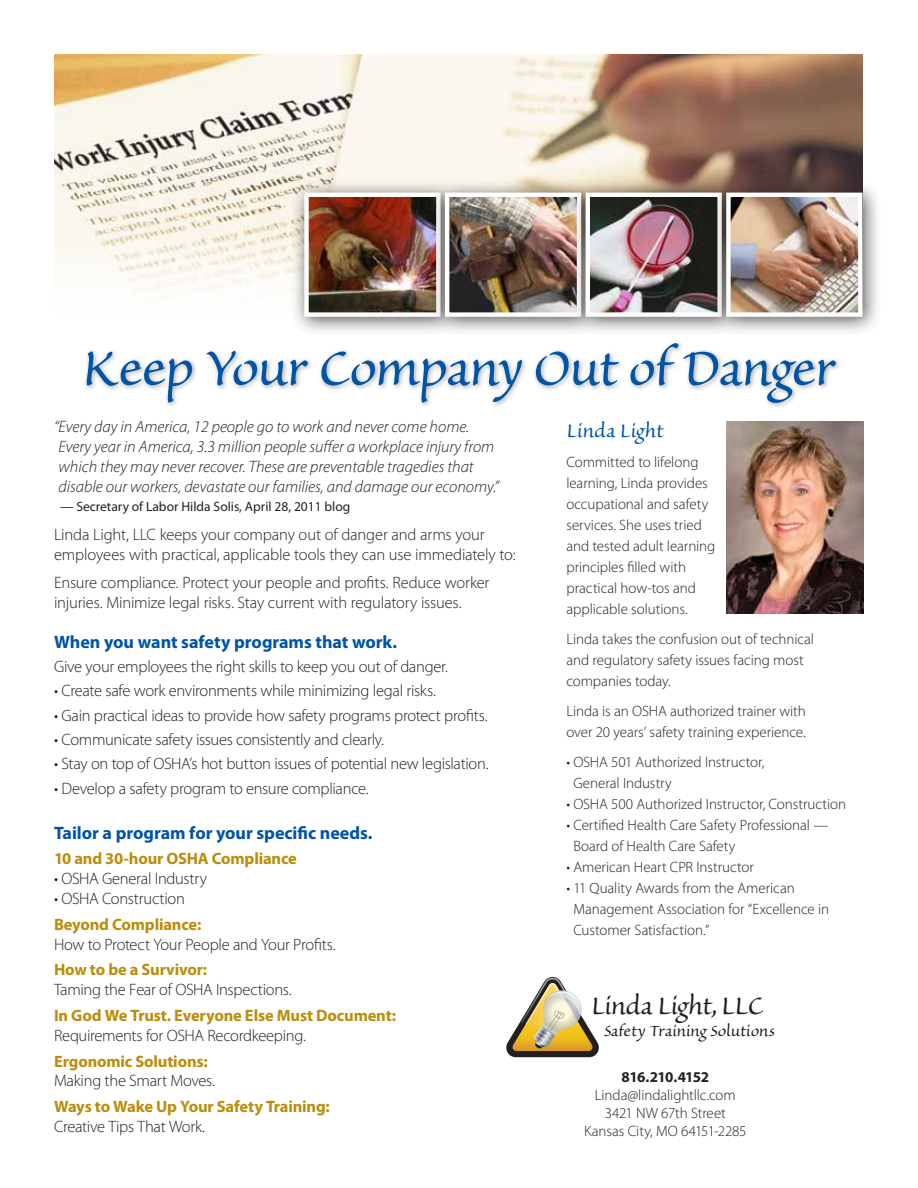
<style>
.page{position:relative;width:918px;height:1188px;background:#fff}
.page>*{position:absolute;margin:0;border:0;box-sizing:border-box;transform-origin:0 0}
.t1{font:63px "Sanvito";letter-spacing:-.015em;color:#0054a4}
.t2{font:31.5px "Sanvito";letter-spacing:-.025em;color:#231f20}
.t3{font:24px "Sanvito";letter-spacing:-.005em;color:#0054a4}
.t4{font:19.5px "Sanvito";color:#231f20}
.t5{font:700 18px "Myriad Pro";letter-spacing:-.005em;color:#0054a4}
.t6{font:300 16.5px/19.8px "Myriad Pro";letter-spacing:-.015em;color:#231f20}
.t7{font:italic 300 16.5px/19.8px "Myriad Pro";color:#231f20}
.t8{font:700 16.5px "Myriad Pro";letter-spacing:-.01em;color:#bb8d0a}
.t9{font:300 15px/21px "Myriad Pro";letter-spacing:-.005em;color:#231f20}
.t10{font:700 15px "Myriad Pro";letter-spacing:-.04em;color:#231f20}
.t11{font:13.5px "Myriad Pro";color:#231f20}
</style>
<div class="page">
<img style="left:726px;top:421px;width:138px;height:193px">
<img style="left:85px;top:352px;width:755px;height:41px">
<img style="left:54px;top:54px;width:808px;height:292px">
<div style="left:291px;top:179px;width:169px;height:158px;background:#231f20;opacity:.75"></div>
<img style="left:309px;top:198px;width:122px;height:114px">
<div style="left:304px;top:193px;width:137px;height:124px;border:4px solid #fff"></div>
<div style="left:431px;top:179px;width:170px;height:158px;background:#231f20;opacity:.75"></div>
<img style="left:450px;top:198px;width:122px;height:114px">
<div style="left:445px;top:193px;width:136px;height:124px;border:4px solid #fff"></div>
<div style="left:572px;top:179px;width:170px;height:158px;background:#231f20;opacity:.75"></div>
<img style="left:591px;top:198px;width:122px;height:114px">
<div style="left:586px;top:193px;width:136px;height:124px;border:4px solid #fff"></div>
<div style="left:713px;top:179px;width:169px;height:158px;background:#231f20;opacity:.75"></div>
<img style="left:731px;top:198px;width:127px;height:114px">
<div style="left:726px;top:193px;width:137px;height:124px;border:4px solid #fff"></div>
<svg style="left:506px;top:977px;width:93px;height:80px"></svg>
<h1 class="t1" style="left:82px;top:337px;width:756px">Keep Your Company Out of Danger</h1>
<p class="t7" style="left:54px;top:417px;width:447px">“Every day in America, 12 people go to work and never come home.<br>Every year in America, 3.3 million people suffer a workplace injury from which they may never recover. These are preventable tragedies that disable our workers, devastate our families, and damage our economy.”</p>
<p class="t11" style="left:60px;top:498px;width:292px">— Secretary of Labor Hilda Solis, April 28, 2011 blog</p>
<p class="t6" style="left:54px;top:524px;width:463px">Linda Light, LLC keeps your company out of danger and arms your employees with practical, applicable tools they can use immediately to:</p>
<p class="t6" style="left:54px;top:573px;width:437px">Ensure compliance. Protect your people and profits. Reduce worker injuries. Minimize legal risks. Stay current with regulatory issues.</p>
<p class="t5" style="left:54px;top:630px;width:345px">When you want safety programs that work.</p>
<p class="t6" style="left:54px;top:657px;width:395px">Give your employees the right skills to keep you out of danger.</p>
<p class="t6" style="left:54px;top:681px;width:383px">• Create safe work environments while minimizing legal risks.</p>
<p class="t6" style="left:54px;top:705px;width:435px">• Gain practical ideas to provide how safety programs protect profits.</p>
<p class="t6" style="left:54px;top:729px;width:332px">• Communicate safety issues consistently and clearly.</p>
<p class="t6" style="left:54px;top:754px;width:436px">• Stay on top of OSHA’s hot button issues of potential new legislation.</p>
<p class="t6" style="left:54px;top:778px;width:316px">• Develop a safety program to ensure compliance.</p>
<p class="t5" style="left:54px;top:821px;width:320px">Tailor a program for your specific needs.</p>
<p class="t8" style="left:54px;top:848px;width:244px">10 and 30-hour OSHA Compliance</p>
<p class="t6" style="left:54px;top:869px;width:154px">• OSHA General Industry</p>
<p class="t6" style="left:54px;top:888px;width:132px">• OSHA Construction</p>
<p class="t8" style="left:54px;top:913px;width:149px">Beyond Compliance:</p>
<p class="t6" style="left:54px;top:934px;width:283px">How to Protect Your People and Your Profits.</p>
<p class="t8" style="left:54px;top:959px;width:155px">How to be a Survivor:</p>
<p class="t6" style="left:54px;top:980px;width:239px">Taming the Fear of OSHA Inspections.</p>
<p class="t8" style="left:54px;top:1005px;width:343px">In God We Trust. Everyone Else Must Document:</p>
<p class="t6" style="left:54px;top:1025px;width:254px">Requirements for OSHA Recordkeeping.</p>
<p class="t8" style="left:54px;top:1050px;width:155px">Ergonomic Solutions:</p>
<p class="t6" style="left:54px;top:1071px;width:163px">Making the Smart Moves.</p>
<p class="t8" style="left:54px;top:1096px;width:277px">Ways to Wake Up Your Safety Training:</p>
<p class="t6" style="left:54px;top:1116px;width:153px">Creative Tips That Work.</p>
<h3 class="t3" style="left:566px;top:419px;width:99px">Linda Light</h3>
<p class="t9" style="left:566px;top:451px;width:151px">Committed to lifelong learning, Linda provides occupational and safety services. She uses tried and tested adult learning principles filled with practical how-tos and applicable solutions.</p>
<p class="t9" style="left:566px;top:628px;width:249px">Linda takes the confusion out of technical and regulatory safety issues facing most companies today.</p>
<p class="t9" style="left:566px;top:700px;width:241px">Linda is an OSHA authorized trainer with over 20 years’ safety training experience.</p>
<p class="t9" style="left:573px;top:751px;width:192px;text-indent:-7px">• OSHA 501 Authorized Instructor,<br>General Industry</p>
<p class="t9" style="left:566px;top:793px;width:281px">• OSHA 500 Authorized Instructor, Construction</p>
<p class="t9" style="left:573px;top:814px;width:256px;text-indent:-7px">• Certified Health Care Safety Professional —<br>Board of Health Care Safety</p>
<p class="t9" style="left:566px;top:856px;width:189px">• American Heart CPR Instructor</p>
<p class="t9" style="left:573px;top:877px;width:257px;text-indent:-7px">• 11 Quality Awards from the American<br>Management Association for “Excellence in<br>Customer Satisfaction.”</p>
<h2 class="t2" style="left:591px;top:990px;width:174px">Linda Light, LLC</h2>
<p class="t4" style="left:604px;top:1022px;width:172px">Safety Training Solutions</p>
<p class="t10" style="left:622px;top:1067px;width:89px">816.210.4152</p>
<p class="t9" style="left:584px;top:1086px;width:164px;line-height:18px;text-align:center">Linda@lindalightllc.com<br>3421 NW 67th Street<br>Kansas City, MO 64151-2285</p>
</div>
